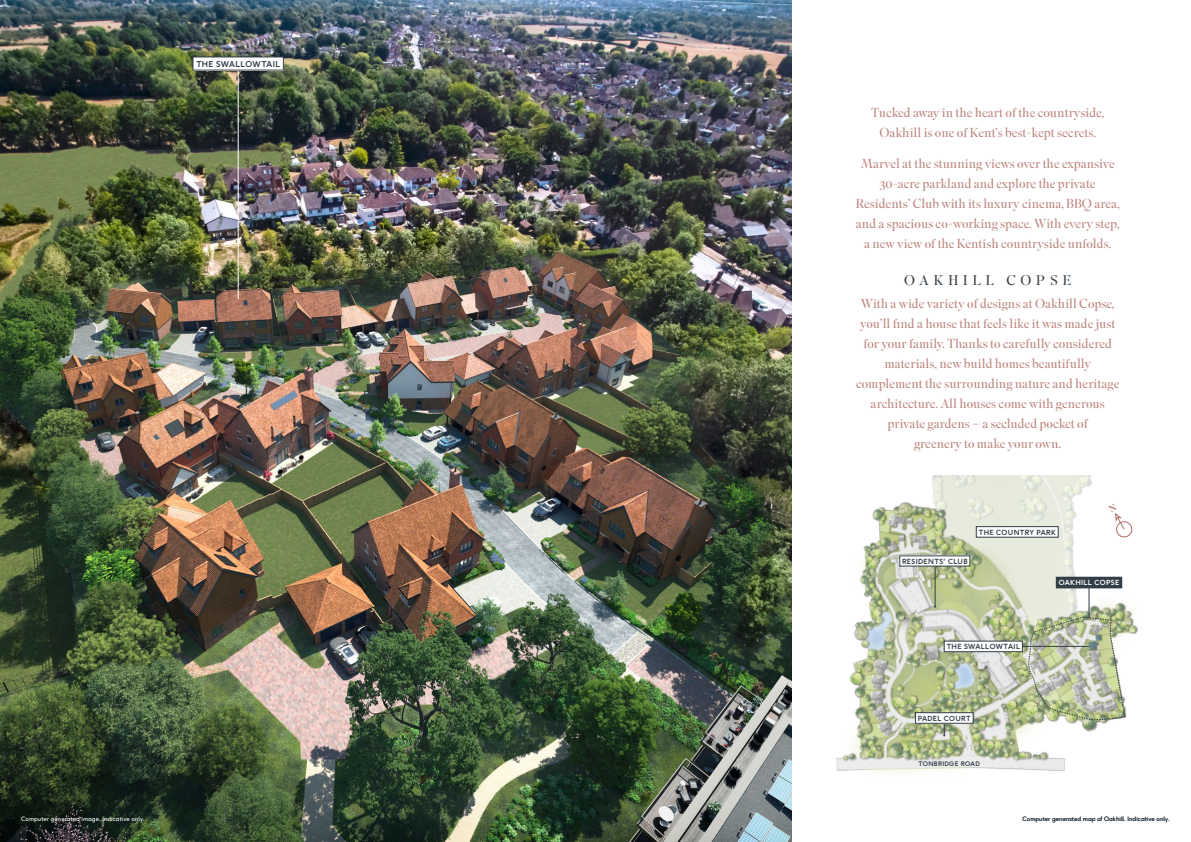
<style>
.page{position:relative;width:1191px;height:842px;background:#fff}
.page>*{position:absolute;margin:0;border:0;box-sizing:border-box;transform-origin:0 0}
.t1{font:300 14px "Superior Title";letter-spacing:.355em;color:#323e48}
.t2{font:300 13px/20px "Superior Title";color:#bc8781;text-align:center}
.t3{font:700 8px "F37 Ginger";letter-spacing:.05em;color:#323e48}
.t4{font:700 7px "F37 Ginger";letter-spacing:.05em;color:#323e48}
.t5{font:700 7px "F37 Ginger";letter-spacing:.05em;color:#fff}
.t6{font:700 6.2px "F37 Ginger";letter-spacing:.05em;color:#323e48}
.t7{font:6px "F37 Ginger";color:#323e48}
.t8{font:6px "F37 Ginger";color:#fff}
</style>
<div class="page">
<img style="left:0;top:0;width:791px;height:842px">
<img style="left:740px;top:417px;width:399px;height:425px">
<svg style="left:1028px;top:616px;width:97px;height:104px;background:#bac2a6"></svg>
<hr style="left:1088px;top:583px;width:1px;height:34px;background:#323e48">
<div style="left:1056px;top:577px;width:65px;height:11px;background:#323e48"></div>
<hr style="left:238px;top:70px;width:1px;height:229px;background:#fff">
<div style="left:193px;top:57px;width:90px;height:13px;background:#fff"></div>
<div style="left:944px;top:641px;width:78px;height:11px;background:#fff"></div>
<div style="left:944px;top:641px;width:78px;height:11px;border:1px solid #323e48"></div>
<hr style="left:1022px;top:646px;width:67px;height:1px;background:#323e48">
<svg style="left:943px;top:723px;width:2px;height:13px"></svg>
<div style="left:915px;top:713px;width:58px;height:10px;background:#fff"></div>
<div style="left:915px;top:712px;width:58px;height:11px;border:1px solid #323e48"></div>
<div style="left:976px;top:527px;width:82px;height:10px;background:#fff"></div>
<div style="left:976px;top:526px;width:82px;height:11px;border:1px solid #323e48"></div>
<svg style="left:1108px;top:503px;width:24px;height:35px"></svg>
<hr style="left:935px;top:567px;width:1px;height:40px;background:#323e48">
<div style="left:899px;top:556px;width:71px;height:10px;background:#fff"></div>
<p class="t3" style="left:196px;top:60px;width:85px">THE SWALLOWTAIL</p>
<p class="t8" style="left:21px;top:816px;width:125px">Computer generated image. Indicative only.</p>
<p class="t2" style="left:871px;top:103px;width:234px">Tucked away in the heart of the countryside,<br>Oakhill is one of Kent’s best-kept secrets.</p>
<p class="t2" style="left:855px;top:154px;width:265px">Marvel at the stunning views over the expansive 30-acre parkland and explore the private Residents’ Club with its luxury cinema, BBQ area, and a spacious co-working space. With every step, a new view of the Kentish countryside unfolds.</p>
<p class="t1" style="left:904px;top:272px;width:169px">OAKHILL COPSE</p>
<p class="t2" style="left:856px;top:294px;width:265px">With a wide variety of designs at Oakhill Copse, you’ll find a house that feels like it was made just for your family. Thanks to carefully considered materials, new build homes beautifully complement the surrounding nature and heritage architecture. All houses come with generous private gardens – a secluded pocket of<br>greenery to make your own.</p>
<p class="t4" style="left:902px;top:558px;width:67px">RESIDENTS' CLUB</p>
<p class="t4" style="left:978px;top:529px;width:79px">THE COUNTRY PARK</p>
<p class="t5" style="left:1058px;top:580px;width:62px">OAKHILL COPSE</p>
<p class="t4" style="left:946px;top:644px;width:75px">THE SWALLOWTAIL</p>
<p class="t4" style="left:918px;top:715px;width:54px">PADEL COURT</p>
<p class="t6" style="left:918px;top:761px;width:63px">TONBRIDGE ROAD</p>
<p class="t7" style="left:1022px;top:816px;width:149px">Computer generated map of Oakhill. Indicative only.</p>
</div>
